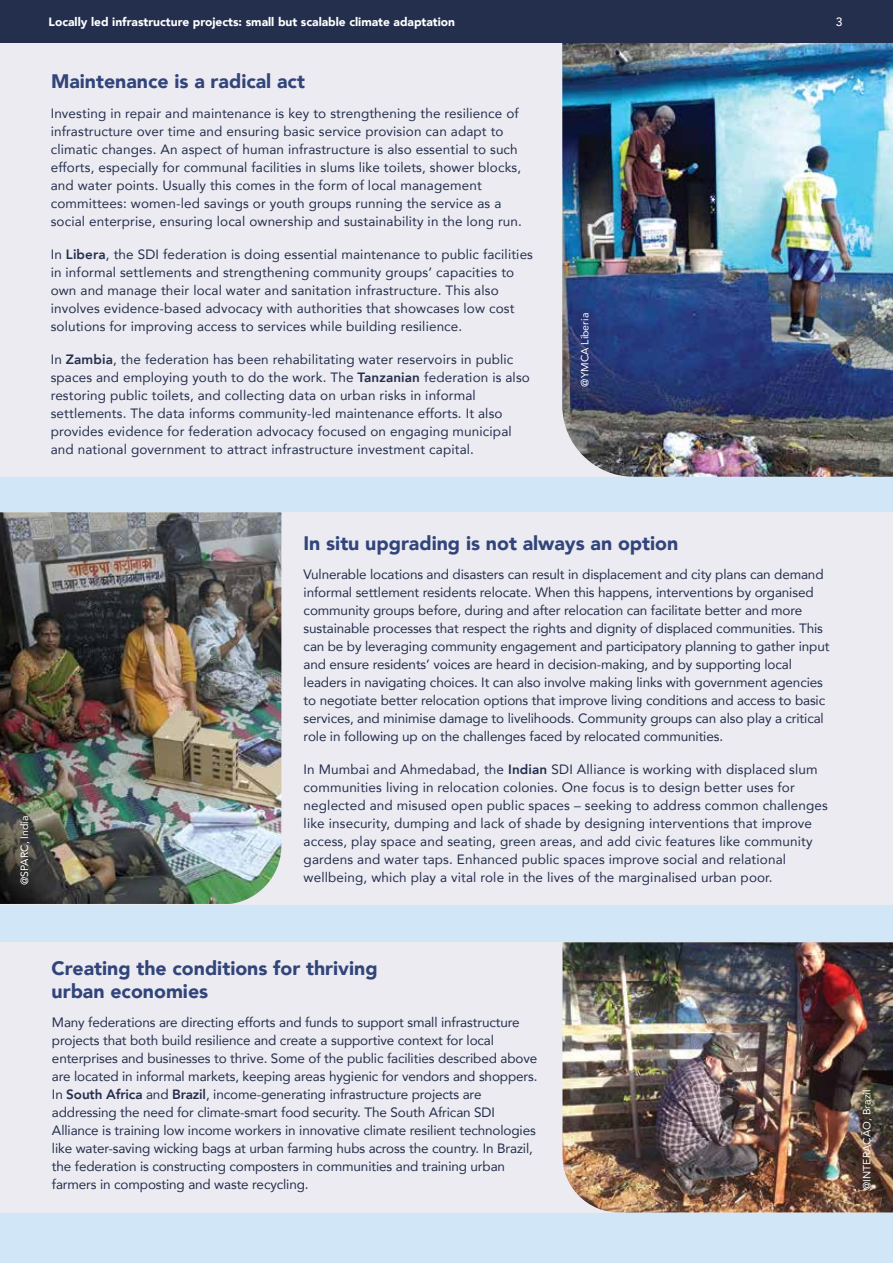
<style>
.page{position:relative;width:893px;height:1263px;background:#d1e6f7}
.page>*{position:absolute;margin:0;border:0;box-sizing:border-box;transform-origin:0 0}
.t1{font:900 19.5px/22.5px "Avenir";color:#32457b}
.t2{font:13.5px/18px "Avenir";letter-spacing:.01em;color:#242f4d}
.t3{font:13.5px/18px "Avenir";letter-spacing:-.01em;color:#242f4d}
.t4{font:900 12px "Avenir";color:#fff}
.t5{font:500 12px "Avenir";color:#fff}
.t6{font:10.5px "Avenir";color:#fff}
.s1{font-weight:800}
</style>
<div class="page">
<div style="left:0;top:42px;width:627px;height:435px;background:#ecebf1"></div>
<img style="left:562px;top:42px;width:331px;height:435px">
<div style="left:0;top:942px;width:893px;height:270px;background:#ecebf1"></div>
<img style="left:562px;top:942px;width:331px;height:270px">
<div style="left:0;top:512px;width:893px;height:392px;background:#ecebf1"></div>
<img style="left:0;top:512px;width:281px;height:392px">
<div style="left:0;top:0;width:893px;height:42px;background:#242f4d"></div>
<p class="t4" style="left:49px;top:11px;width:408px">Locally led infrastructure projects: small but scalable climate adaptation</p>
<p class="t5" style="left:836px;top:11px;width:8px">3</p>
<h1 class="t1" style="left:51px;top:69px;width:255px">Maintenance is a radical act</h1>
<p class="t2" style="left:51px;top:104px;width:473px">Investing in repair and maintenance is key to strengthening the resilience of infrastructure over time and ensuring basic service provision can adapt to climatic changes. An aspect of human infrastructure is also essential to such efforts, especially for communal facilities in slums like toilets, shower blocks, and water points. Usually this comes in the form of local management committees: women-led savings or youth groups running the service as a social enterprise, ensuring local ownership and sustainability in the long run.</p>
<p class="t2" style="left:51px;top:245px;width:484px">In <span class="s1">Libera</span>, the SDI federation is doing essential maintenance to public facilities in informal settlements and strengthening community groups’ capacities to own and manage their local water and sanitation infrastructure. This also involves evidence-based advocacy with authorities that showcases low cost solutions for improving access to services while building resilience.</p>
<p class="t2" style="left:51px;top:350px;width:481px">In <span class="s1">Zambia</span>, the federation has been rehabilitating water reservoirs in public spaces and employing youth to do the work. The <span class="s1">Tanzanian</span> federation is also restoring public toilets, and collecting data on urban risks in informal settlements. The data informs community-led maintenance efforts. It also provides evidence for federation advocacy focused on engaging municipal and national government to attract infrastructure investment capital.</p>
<p class="t6" style="left:576px;top:387px;width:75px;rotate:-90deg">@YMCA Liberia</p>
<p class="t6" style="left:16px;top:885px;width:71px;rotate:-90deg">@SPARC, India</p>
<h1 class="t1" style="left:303px;top:531px;width:376px">In situ upgrading is not always an option</h1>
<p class="t3" style="left:304px;top:565px;width:527px">Vulnerable locations and disasters can result in displacement and city plans can demand informal settlement residents relocate. When this happens, interventions by organised community groups before, during and after relocation can facilitate better and more sustainable processes that respect the rights and dignity of displaced communities. This can be by leveraging community engagement and participatory planning to gather input and ensure residents’ voices are heard in decision-making, and by supporting local leaders in navigating choices. It can also involve making links with government agencies to negotiate better relocation options that improve living conditions and access to basic services, and minimise damage to livelihoods. Community groups can also play a critical role in following up on the challenges faced by relocated communities.</p>
<p class="t2" style="left:304px;top:760px;width:526px">In Mumbai and Ahmedabad, the <span class="s1">Indian</span> SDI Alliance is working with displaced slum communities living in relocation colonies. One focus is to design better uses for neglected and misused open public spaces – seeking to address common challenges like insecurity, dumping and lack of shade by designing interventions that improve access, play space and seating, green areas, and add civic features like community gardens and water taps. Enhanced public spaces improve social and relational wellbeing, which play a vital role in the lives of the marginalised urban poor.</p>
<h1 class="t1" style="left:52px;top:957px;width:328px">Creating the conditions for thriving urban economies</h1>
<p class="t3" style="left:52px;top:1012px;width:487px">Many federations are directing efforts and funds to support small infrastructure projects that both build resilience and create a supportive context for local enterprises and businesses to thrive. Some of the public facilities described above are located in informal markets, keeping areas hygienic for vendors and shoppers.<br>In <span class="s1">South Africa</span> and <span class="s1">Brazil</span>, income-generating infrastructure projects are addressing the need for climate-smart food security. The South African SDI Alliance is training low income workers in innovative climate resilient technologies like water-saving wicking bags at urban farming hubs across the country. In Brazil, the federation is constructing composters in communities and training urban farmers in composting and waste recycling.</p>
<p class="t6" style="left:858px;top:1190px;width:102px;rotate:-90deg">@INTERAÇÃO, Brazil</p>
</div>
